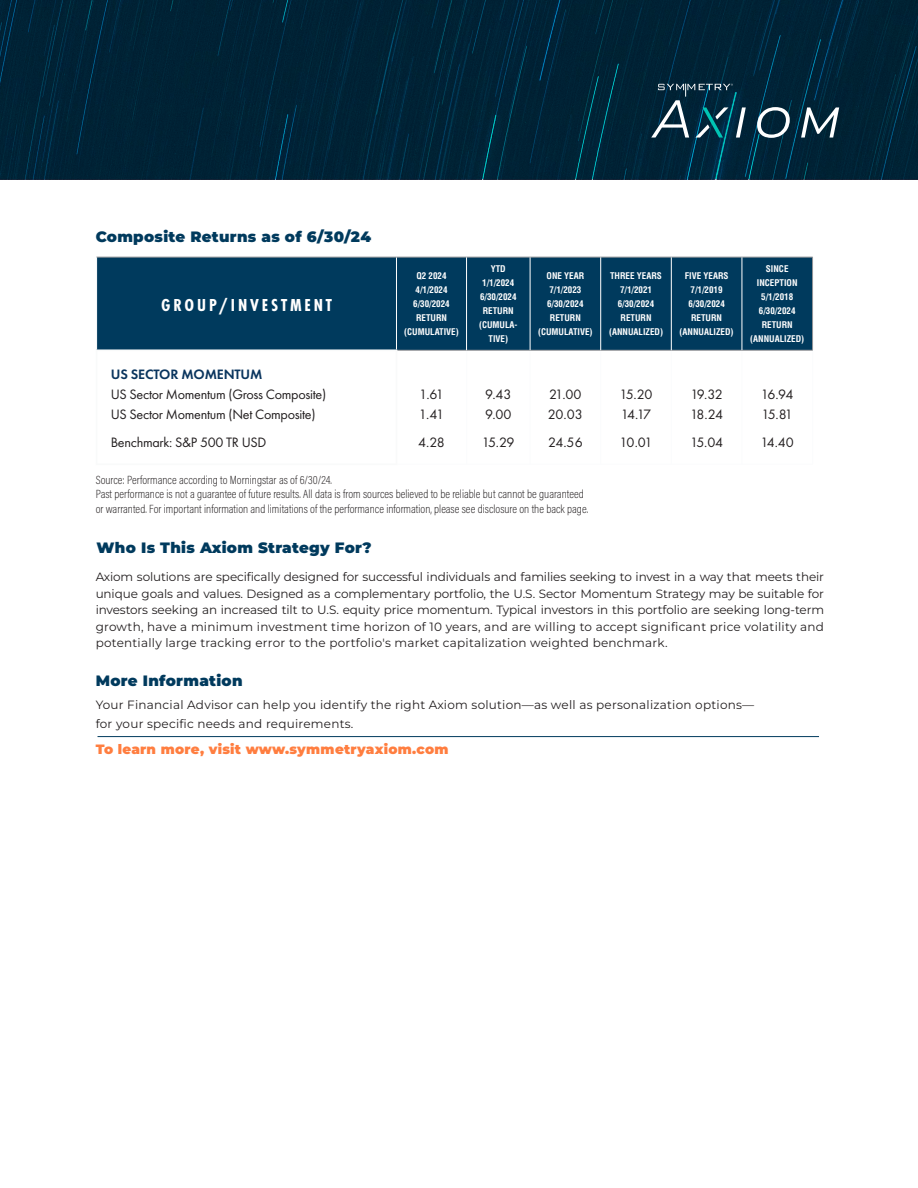
<style>
.page{position:relative;width:918px;height:1188px;background:#fff}
.page>*{position:absolute;margin:0;border:0;box-sizing:border-box;transform-origin:0 0}
.t1{font:700 18px "Futura PT Cond";letter-spacing:.16em;color:#fff}
.t2{font:900 15px "Montserrat";letter-spacing:.02em;color:#003a5d}
.t3{font:14.1px/20.4px "Futura PT";letter-spacing:-.02em;color:#231f20}
.t4{font:900 13.5px "Montserrat";letter-spacing:.02em;color:#ff7e40}
.t5{font:12px/16.5px "Montserrat";letter-spacing:.02em;color:#231f20}
.t6{font:12px/14.4px "Acumin Variable Concept";color:#231f20}
.t7{font:700 condensed 9px/14.1px "Helvetica LT Std";color:#fff;text-align:center}
.s1{font-weight:600;color:#0a355e}
</style>
<div class="page">
<hr style="left:98px;top:736px;width:721px;height:1px;background:#003a5d">
<svg style="left:0;top:0;width:918px;height:179px;background:#002437"></svg>
<svg style="left:757px;top:107px;width:33px;height:31px"></svg>
<svg style="left:801px;top:107px;width:38px;height:31px"></svg>
<svg style="left:651px;top:84px;width:95px;height:54px;background:#23495b"></svg>
<div style="left:97px;top:258px;width:715px;height:92px;background:#003a5d"></div>
<hr style="left:466px;top:350px;width:1px;height:114px;background:#fbfcfd">
<hr style="left:530px;top:350px;width:1px;height:114px;background:#fbfcfd">
<hr style="left:600px;top:350px;width:1px;height:114px;background:#fbfcfd">
<hr style="left:671px;top:350px;width:1px;height:114px;background:#fbfcfd">
<hr style="left:742px;top:350px;width:1px;height:114px;background:#fbfcfd">
<hr style="left:812px;top:350px;width:1px;height:114px;background:#fbfcfd">
<hr style="left:397px;top:464px;width:70px;height:1px;background:#fbfcfd">
<hr style="left:467px;top:464px;width:63px;height:1px;background:#fbfcfd">
<hr style="left:530px;top:464px;width:71px;height:1px;background:#fbfcfd">
<hr style="left:601px;top:464px;width:70px;height:1px;background:#fbfcfd">
<hr style="left:671px;top:464px;width:71px;height:1px;background:#fbfcfd">
<hr style="left:742px;top:464px;width:71px;height:1px;background:#fbfcfd">
<hr style="left:396px;top:257px;width:71px;height:1px;background:#939598">
<hr style="left:467px;top:257px;width:63px;height:1px;background:#939598">
<hr style="left:530px;top:257px;width:71px;height:1px;background:#939598">
<hr style="left:601px;top:257px;width:70px;height:1px;background:#939598">
<hr style="left:671px;top:257px;width:71px;height:1px;background:#939598">
<hr style="left:742px;top:257px;width:71px;height:1px;background:#939598">
<hr style="left:812px;top:257px;width:1px;height:93px;background:#939598">
<hr style="left:397px;top:350px;width:70px;height:1px;background:#939598">
<hr style="left:467px;top:350px;width:63px;height:1px;background:#939598">
<hr style="left:530px;top:350px;width:71px;height:1px;background:#939598">
<hr style="left:601px;top:350px;width:70px;height:1px;background:#939598">
<hr style="left:671px;top:350px;width:71px;height:1px;background:#939598">
<hr style="left:742px;top:350px;width:71px;height:1px;background:#939598">
<hr style="left:396px;top:257px;width:1px;height:92px;background:#fff">
<hr style="left:466px;top:257px;width:1px;height:93px;background:#fff">
<hr style="left:530px;top:257px;width:1px;height:93px;background:#fff">
<hr style="left:600px;top:257px;width:1px;height:93px;background:#fff">
<hr style="left:671px;top:257px;width:1px;height:93px;background:#fff">
<hr style="left:742px;top:257px;width:1px;height:93px;background:#fff">
<hr style="left:96px;top:257px;width:300px;height:1px;background:#939598">
<hr style="left:96px;top:257px;width:1px;height:92px;background:#fff">
<hr style="left:96px;top:349px;width:301px;height:2px;background:#f9fafa">
<hr style="left:96px;top:351px;width:1px;height:112px;background:#f9fafa">
<hr style="left:396px;top:351px;width:1px;height:112px;background:#f9fafa">
<hr style="left:96px;top:463px;width:301px;height:2px;background:#f9fafa">
<p class="t2" style="left:96px;top:227px;width:277px">Composite Returns as of 6/30/24</p>
<p class="t1" style="left:161px;top:294px;width:173px">GROUP/INVESTMENT</p>
<p class="t3" style="left:111px;top:364px;width:217px"><span class="s1">US SECTOR MOMENTUM<br></span>US Sector Momentum (Gross Composite)<br>US Sector Momentum (Net Composite)</p>
<p class="t3" style="left:111px;top:432px;width:157px">Benchmark: S&amp;P 500 TR USD</p>
<p class="t7" style="left:416px;top:268px;width:32px">Q2 2024</p>
<p class="t7" style="left:416px;top:282px;width:34px">4/1/2024</p>
<p class="t7" style="left:413px;top:297px;width:38px">6/30/2024</p>
<p class="t7" style="left:404px;top:311px;width:56px">RETURN (CUMULATIVE)</p>
<p class="t3" style="left:419px;top:384px;width:26px">1.61</p>
<p class="t3" style="left:419px;top:404px;width:27px">1.41</p>
<p class="t3" style="left:418px;top:432px;width:28px">4.28</p>
<p class="t7" style="left:491px;top:261px;width:17px">YTD</p>
<p class="t7" style="left:482px;top:275px;width:34px">1/1/2024</p>
<p class="t7" style="left:480px;top:289px;width:38px">6/30/2024</p>
<p class="t7" style="left:479px;top:304px;width:40px">RETURN (CUMULA-<br>TIVE)</p>
<p class="t3" style="left:485px;top:384px;width:28px">9.43</p>
<p class="t3" style="left:485px;top:404px;width:28px">9.00</p>
<p class="t3" style="left:482px;top:432px;width:34px">15.29</p>
<p class="t7" style="left:547px;top:268px;width:39px">ONE YEAR</p>
<p class="t7" style="left:549px;top:282px;width:34px">7/1/2023</p>
<p class="t7" style="left:547px;top:297px;width:38px">6/30/2024</p>
<p class="t7" style="left:538px;top:311px;width:56px">RETURN (CUMULATIVE)</p>
<p class="t3" style="left:549px;top:384px;width:34px">21.00</p>
<p class="t3" style="left:548px;top:404px;width:36px">20.03</p>
<p class="t3" style="left:548px;top:432px;width:36px">24.56</p>
<p class="t6" style="left:96px;top:472px;width:238px">Source: Performance according to Morningstar as of 6/30/24.</p>
<p class="t6" style="left:96px;top:487px;width:494px">Past performance is not a guarantee of future results. All data is from sources believed to be reliable but cannot be guaranteed or warranted. For important information and limitations of the performance information, please see disclosure on the back page.</p>
<p class="t7" style="left:610px;top:268px;width:53px">THREE YEARS</p>
<p class="t7" style="left:620px;top:282px;width:34px">7/1/2021</p>
<p class="t7" style="left:618px;top:297px;width:38px">6/30/2024</p>
<p class="t7" style="left:609px;top:311px;width:55px">RETURN (ANNUALIZED)</p>
<p class="t3" style="left:620px;top:384px;width:34px">15.20</p>
<p class="t3" style="left:621px;top:404px;width:32px">14.17</p>
<p class="t3" style="left:620px;top:432px;width:35px">10.01</p>
<p class="t7" style="left:685px;top:268px;width:45px">FIVE YEARS</p>
<p class="t7" style="left:691px;top:282px;width:34px">7/1/2019</p>
<p class="t7" style="left:688px;top:297px;width:38px">6/30/2024</p>
<p class="t7" style="left:680px;top:311px;width:55px">RETURN (ANNUALIZED)</p>
<p class="t7" style="left:757px;top:261px;width:42px">SINCE<br>INCEPTION</p>
<p class="t7" style="left:761px;top:289px;width:34px">5/1/2018</p>
<p class="t7" style="left:759px;top:304px;width:38px">6/30/2024</p>
<p class="t7" style="left:750px;top:318px;width:55px">RETURN (ANNUALIZED)</p>
<p class="t3" style="left:690px;top:384px;width:34px">19.32<br>18.24</p>
<p class="t3" style="left:690px;top:432px;width:34px">15.04</p>
<p class="t3" style="left:761px;top:384px;width:34px">16.94</p>
<p class="t3" style="left:762px;top:404px;width:33px">15.81</p>
<p class="t3" style="left:760px;top:432px;width:35px">14.40</p>
<p class="t2" style="left:97px;top:538px;width:277px">Who Is This Axiom Strategy For?</p>
<p class="t5" style="left:96px;top:569px;width:730px;text-align:justify">Axiom solutions are specifically designed for successful individuals and families seeking to invest in a way that meets their unique goals and values. Designed as a complementary portfolio, the U.S. Sector Momentum Strategy may be suitable for investors seeking an increased tilt to U.S. equity price momentum. Typical investors in this portfolio are seeking long-term growth, have a minimum investment time horizon of 10 years, and are willing to accept significant price volatility and potentially large tracking error to the portfolio's market capitalization weighted benchmark.</p>
<p class="t2" style="left:96px;top:670px;width:148px">More Information</p>
<p class="t5" style="left:96px;top:694px;width:660px;line-height:19.5px">Your Financial Advisor can help you identify the right Axiom solution—as well as personalization options— for your specific needs and requirements.</p>
<p class="t4" style="left:96px;top:740px;width:354px">To learn more, visit www.symmetryaxiom.com</p>
</div>
